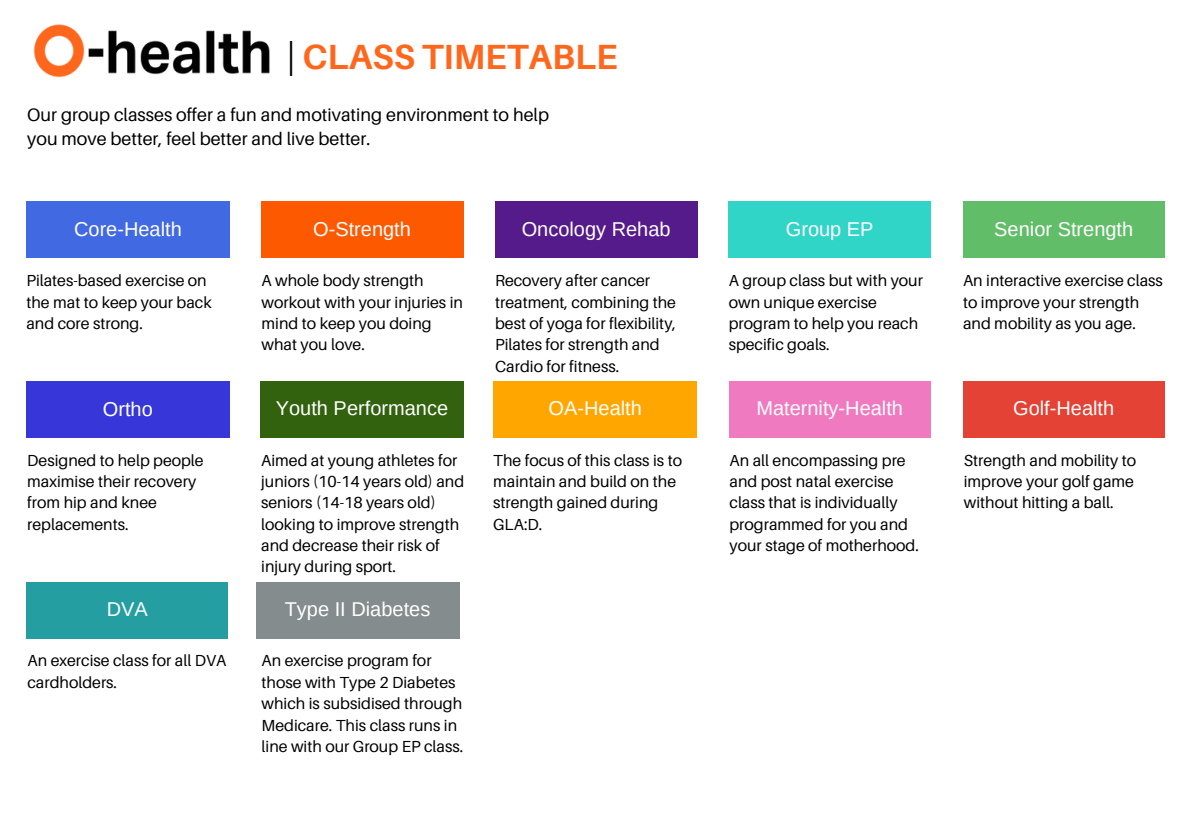
<style>
.page{position:relative;width:1190px;height:839px;background:#fff}
.page>*{position:absolute;margin:0;border:0;box-sizing:border-box;transform-origin:0 0}
.t1{font:700 35px "Aileron";color:#ff671d}
.t2{font:20px "Arimo";color:#fff}
.t3{font:18px/24px "Aileron";color:#000}
.t4{font:16px/21.4px "Aileron";color:#000}
.s1{font-weight:400;color:#000}
</style>
<div class="page">
<div style="left:26px;top:201px;width:203px;height:57px;background:#4169e1"></div>
<div style="left:729px;top:201px;width:202px;height:57px;background:#30d5c8"></div>
<div style="left:963px;top:201px;width:201px;height:57px;background:#62bd69"></div>
<div style="left:26px;top:381px;width:203px;height:57px;background:#3737d9"></div>
<div style="left:260px;top:381px;width:203px;height:57px;background:#32620e"></div>
<div style="left:729px;top:381px;width:202px;height:57px;background:#f07abf"></div>
<div style="left:963px;top:381px;width:201px;height:57px;background:#e34234"></div>
<div style="left:494px;top:381px;width:203px;height:56px;background:#ffa600"></div>
<div style="left:256px;top:582px;width:203px;height:56px;background:#848c8e"></div>
<div style="left:495px;top:201px;width:202px;height:57px;background:#561b8a"></div>
<div style="left:26px;top:582px;width:202px;height:56px;background:#249ea0"></div>
<div style="left:261px;top:201px;width:203px;height:57px;background:#fd5901"></div>
<img style="left:33px;top:24px;width:237px;height:54px">
<p class="t1" style="left:287px;top:35px;width:332px"><span class="s1">|</span> CLASS TIMETABLE</p>
<p class="t3" style="left:27px;top:103px;width:523px">Our group classes offer a fun and motivating environment to help you move better, feel better and live better.</p>
<p class="t2" style="left:74px;top:218px;width:109px">Core-Health</p>
<p class="t4" style="left:26px;top:269px;width:187px">Pilates-based exercise on the mat to keep your back and core strong.</p>
<p class="t2" style="left:103px;top:397px;width:51px">Ortho</p>
<p class="t4" style="left:27px;top:449px;width:178px">Designed to help people maximise their recovery from hip and knee replacements.</p>
<p class="t2" style="left:107px;top:598px;width:43px">DVA</p>
<p class="t4" style="left:28px;top:649px;width:200px">An exercise class for all DVA cardholders.</p>
<p class="t2" style="left:313px;top:218px;width:99px">O-Strength</p>
<p class="t2" style="left:522px;top:218px;width:150px">Oncology Rehab</p>
<p class="t2" style="left:786px;top:218px;width:89px">Group EP</p>
<p class="t2" style="left:994px;top:218px;width:140px">Senior Strength</p>
<p class="t4" style="left:495px;top:269px;width:182px">Recovery after cancer treatment, combining the best of yoga for flexibility,<br>Pilates for strength and<br>Cardio for fitness.</p>
<h1 class="t4" style="left:262px;top:269px;width:203px">A whole body strength workout with your injuries in mind to keep you doing what you love.</h1>
<h3 class="t4" style="left:729px;top:269px;width:196px">A group class but with your own unique exercise program to help you reach specific goals.</h3>
<p class="t4" style="left:963px;top:269px;width:201px">An interactive exercise class to improve your strength and mobility as you age.</p>
<p class="t2" style="left:276px;top:397px;width:174px">Youth Performance</p>
<p class="t2" style="left:756px;top:397px;width:148px">Maternity-Health</p>
<p class="t2" style="left:1013px;top:397px;width:103px">Golf-Health</p>
<p class="t4" style="left:261px;top:449px;width:205px">Aimed at young athletes for juniors (10-14 years old) and seniors (14-18 years old) looking to improve strength and decrease their risk of injury during sport.</p>
<p class="t4" style="left:729px;top:449px;width:191px">An all encompassing pre and post natal exercise class that is individually programmed for you and your stage of motherhood.</p>
<p class="t4" style="left:964px;top:449px;width:174px">Strength and mobility to improve your golf game without hitting a ball.</p>
<p class="t2" style="left:549px;top:397px;width:95px">OA-Health</p>
<p class="t4" style="left:493px;top:449px;width:190px">The focus of this class is to maintain and build on the strength gained during<br>GLA:D.</p>
<p class="t2" style="left:285px;top:598px;width:147px">Type II Diabetes</p>
<p class="t4" style="left:262px;top:649px;width:203px">An exercise program for those with Type 2 Diabetes which is subsidised through<br>Medicare. This class runs in line with our Group EP class.</p>
</div>
